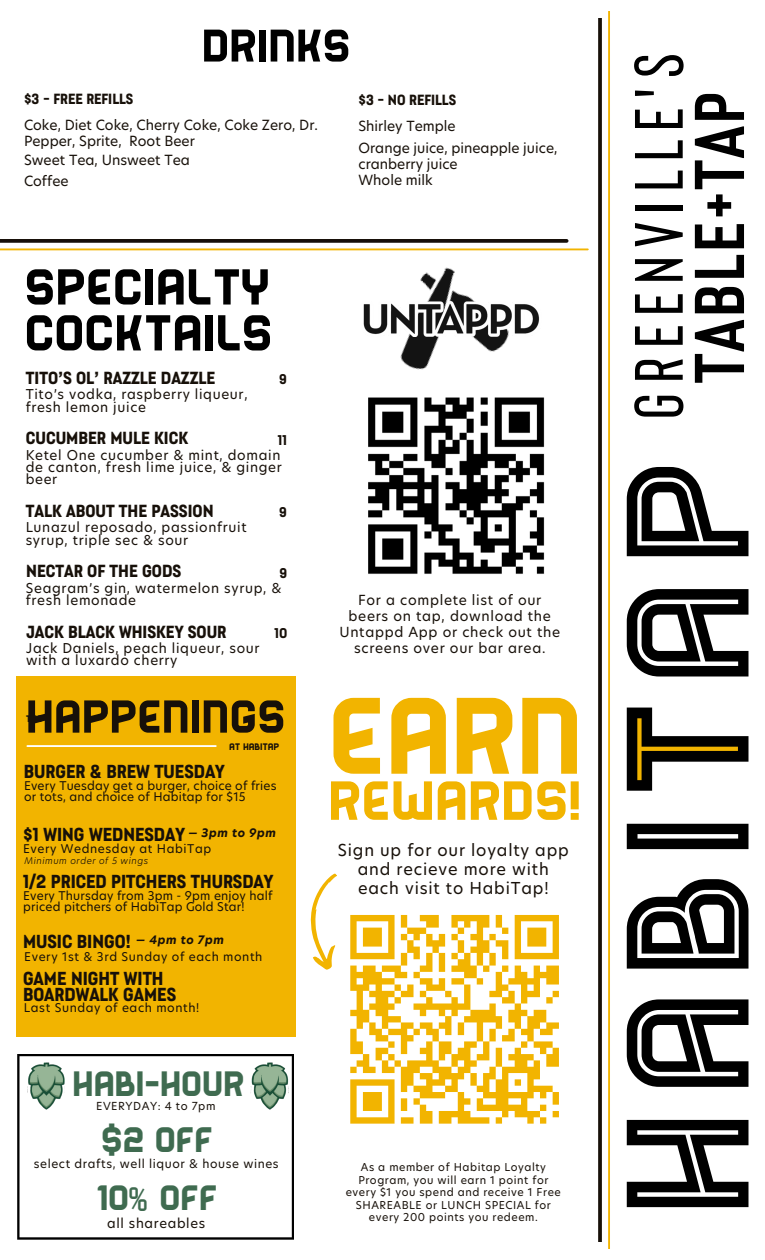
<style>
.page{position:relative;width:765px;height:1260px;background:#fff}
.page>*{position:absolute;margin:0;border:0;box-sizing:border-box;transform-origin:0 0}
.t1{font:202.88px "Bender Inline";letter-spacing:.075em;color:#000}
.t2{font:126.38px "Bender Solid";color:#f2b400}
.t3{font:65.62px "Lutschine Branding Bold Con";letter-spacing:.04em;color:#000}
.t4{font:64px "Bender Solid";color:#f2b400}
.t5{font:63.62px "Lutschine Branding Medium Nar";letter-spacing:.15em;color:#000}
.t6{font:58.75px "Bender Solid";color:#000}
.t7{font:53.75px "Bender Solid";color:#171009}
.t8{font:53.25px "Bender Solid";color:#000}
.t9{font:41.25px "Bender Solid";color:#3f6b50}
.t10{font:41px "Bender Solid";color:#3f6b50}
.t11{font:19.62px "Bender Solid";color:#3f6b50}
.t12{font:800 17.5px "Lutschine Branding";color:#171009}
.t13{font:800 16.38px "Lutschine Branding";color:#171009}
.t14{font:16.12px/18.9px "Hero New";letter-spacing:.05em;color:#171009;text-align:center}
.t15{font:13.75px/16px "Hero New";color:#171009}
.t16{font:800 13.75px "Lutschine Branding";color:#171009}
.t17{font:13.62px/15.8px "Hero New";letter-spacing:.05em;color:#171009;text-align:center}
.t18{font:13.38px/12.2px "Hero New";letter-spacing:.05em;color:#171009}
.t19{font:800 13.12px "Lutschine Branding";color:#171009}
.t20{font:13px "Hero New";letter-spacing:.05em;color:#171009}
.t21{font:11.88px/11.2px "Hero New";letter-spacing:.015em;color:#171009}
.t22{font:11.88px "Hero New";letter-spacing:.05em;color:#171009}
.t23{font:11.75px "Hero New";letter-spacing:.05em;color:#171009}
.t24{font:italic 700 11.5px "Hero New";letter-spacing:.05em;color:#171009}
.t25{font:11px "Bender Solid";color:#171009}
.t26{font:10.88px "Hero New";letter-spacing:.05em;color:#171009}
.t27{font:10.75px/12.5px "Hero New";letter-spacing:.05em;color:#171009;text-align:center}
.t28{font:italic 300 9.12px "Hero New";letter-spacing:.05em;color:#171009}
</style>
<div class="page">
<hr style="left:608px;top:0;width:2px;height:1260px;background:#f2b400">
<svg style="left:598px;top:18px;width:4px;height:1224px;background:#241e17"></svg>
<div style="left:635px;top:715px;width:8px;height:68px;background:#f2b400"></div>
<div style="left:643px;top:743px;width:102px;height:11px;background:#f2b400"></div>
<div style="left:589px;top:1249px;width:30px;height:11px;background:#fff"></div>
<div style="left:589px;top:0;width:28px;height:10px;background:#fff"></div>
<hr style="left:0;top:248px;width:588px;height:2px;background:#f2b400">
<svg style="left:0;top:239px;width:567px;height:4px;background:#241e17"></svg>
<img style="left:368px;top:397px;width:177px;height:177px">
<img style="left:377px;top:250px;width:148px;height:120px">
<img style="left:363px;top:302px;width:177px;height:34px">
<div style="left:16px;top:677px;width:280px;height:360px;background:#f2b400"></div>
<hr style="left:27px;top:745px;width:189px;height:2px;background:#fff">
<svg style="left:17px;top:1054px;width:277px;height:186px"></svg>
<img style="left:27px;top:1061px;width:38px;height:49px">
<img style="left:251px;top:1061px;width:37px;height:49px">
<svg style="left:350px;top:915px;width:209px;height:209px"></svg>
<svg style="left:310px;top:873px;width:27px;height:97px"></svg>
<svg style="left:132px;top:1189px;width:13px;height:21px"></svg>
<p class="t8" style="left:201px;top:18px;width:150px">DRINKS</p>
<p class="t16" style="left:24px;top:91px;width:111px">$3 - FREE REFILLS</p>
<p class="t16" style="left:359px;top:91px;width:99px">$3 - NO REFILLS</p>
<p class="t15" style="left:24px;top:117px;width:295px">Coke, Diet Coke, Cherry Coke, Coke Zero, Dr.<br>Pepper, Sprite, Root Beer</p>
<p class="t15" style="left:24px;top:153px;width:167px">Sweet Tea, Unsweet Tea</p>
<p class="t15" style="left:24px;top:173px;width:46px">Coffee</p>
<p class="t15" style="left:359px;top:118px;width:99px">Shirley Temple</p>
<p class="t15" style="left:359px;top:140px;width:200px">Orange juice, pineapple juice, cranberry juice</p>
<p class="t15" style="left:359px;top:172px;width:76px">Whole milk</p>
<p class="t6" style="left:24px;top:257px;width:247px">SPECIALTY</p>
<p class="t6" style="left:24px;top:303px;width:250px">COCKTAILS</p>
<p class="t13" style="left:26px;top:367px;width:191px">TITO’S OL’ RAZZLE DAZZLE</p>
<p class="t18" style="left:26px;top:389px;width:223px">Tito’s vodka, raspberry liqueur, fresh lemon juice</p>
<p class="t19" style="left:279px;top:371px;width:9px">9</p>
<p class="t13" style="left:26px;top:428px;width:164px">CUCUMBER MULE KICK</p>
<p class="t18" style="left:26px;top:449px;width:258px;text-align:justify">Ketel One cucumber &amp; mint, domain de canton, fresh lime juice, &amp; ginger beer</p>
<p class="t19" style="left:278px;top:431px;width:11px">11</p>
<p class="t13" style="left:26px;top:500px;width:189px">TALK ABOUT THE PASSION</p>
<p class="t18" style="left:26px;top:522px;width:222px">Lunazul reposado, passionfruit syrup, triple sec &amp; sour</p>
<p class="t19" style="left:279px;top:504px;width:9px">9</p>
<p class="t13" style="left:26px;top:561px;width:157px">NECTAR OF THE GODS</p>
<p class="t18" style="left:26px;top:582px;width:257px">Seagram’s gin, watermelon syrup, &amp; fresh lemonade</p>
<p class="t19" style="left:279px;top:564px;width:9px">9</p>
<p class="t13" style="left:26px;top:621px;width:202px">JACK BLACK WHISKEY SOUR</p>
<p class="t18" style="left:26px;top:642px;width:235px">Jack Daniels, peach liqueur, sour with a luxardo cherry</p>
<p class="t19" style="left:275px;top:625px;width:14px">10</p>
<p class="t7" style="left:26px;top:689px;width:261px">HAPPENINGS</p>
<p class="t25" style="left:229px;top:742px;width:52px">AT HABITAP</p>
<p class="t25" style="left:26px;top:713px;width:18px">THE</p>
<p class="t12" style="left:24px;top:760px;width:203px">BURGER &amp; BREW TUESDAY</p>
<p class="t21" style="left:24px;top:780px;width:254px">Every Tuesday get a burger, choice of fries or tots, and choice of Habitap for $15</p>
<p class="t12" style="left:23px;top:824px;width:163px">$1 WING WEDNESDAY</p>
<p class="t22" style="left:23px;top:841px;width:190px">Every Wednesday at HabiTap</p>
<p class="t24" style="left:188px;top:825px;width:89px">— 3pm to 9pm</p>
<p class="t28" style="left:25px;top:855px;width:125px">Minimum order of 5 wings</p>
<p class="t12" style="left:23px;top:871px;width:252px">1/2 PRICED PITCHERS THURSDAY</p>
<p class="t21" style="left:23px;top:890px;width:251px">Every Thursday from 3pm - 9pm enjoy half priced pitchers of HabiTap Gold Star!</p>
<p class="t12" style="left:23px;top:931px;width:110px">MUSIC BINGO!</p>
<p class="t22" style="left:24px;top:948px;width:240px">Every 1st &amp; 3rd Sunday of each month</p>
<p class="t24" style="left:136px;top:932px;width:89px">— 4pm to 7pm</p>
<p class="t12" style="left:23px;top:968px;width:142px">GAME NIGHT WITH</p>
<p class="t12" style="left:23px;top:984px;width:155px">BOARDWALK GAMES</p>
<p class="t22" style="left:24px;top:1000px;width:177px">Last Sunday of each month!</p>
<p class="t10" style="left:72px;top:1063px;width:174px">HABI-HOUR</p>
<p class="t26" style="left:96px;top:1098px;width:121px">EVERYDAY: 4 to 7pm</p>
<p class="t9" style="left:101px;top:1118px;width:114px">$2 OFF</p>
<p class="t23" style="left:34px;top:1156px;width:246px">select drafts, well liquor &amp; house wines</p>
<p class="t10" style="left:96px;top:1177px;width:124px">1O OFF</p>
<p class="t11" style="left:129px;top:1183px;width:11px">O</p>
<p class="t11" style="left:137px;top:1195px;width:11px">O</p>
<p class="t20" style="left:107px;top:1214px;width:99px">all shareables</p>
<p class="t17" style="left:339px;top:593px;width:222px">For a complete list of our beers on tap, download the<br>Untappd App or check out the screens over our bar area.</p>
<p class="t2" style="left:327px;top:671px;width:256px">EARN</p>
<p class="t4" style="left:328px;top:768px;width:255px">REWARDS!</p>
<p class="t14" style="left:338px;top:841px;width:233px">Sign up for our loyalty app and recieve more with each visit to HabiTap!</p>
<p class="t27" style="left:346px;top:1161px;width:217px">As a member of Habitap Loyalty<br>Program, you will earn 1 point for every $1 you spend and receive 1 Free<br>SHAREABLE or LUNCH SPECIAL for every 200 points you redeem.</p>
<p class="t5" style="left:619px;top:419px;width:367px;rotate:-90deg">Greenville's</p>
<p class="t3" style="left:678px;top:383px;width:291px;rotate:-90deg">table+Tap</p>
<p class="t1" style="left:584px;top:1217px;width:757px;rotate:-90deg">HABITAP</p>
</div>
